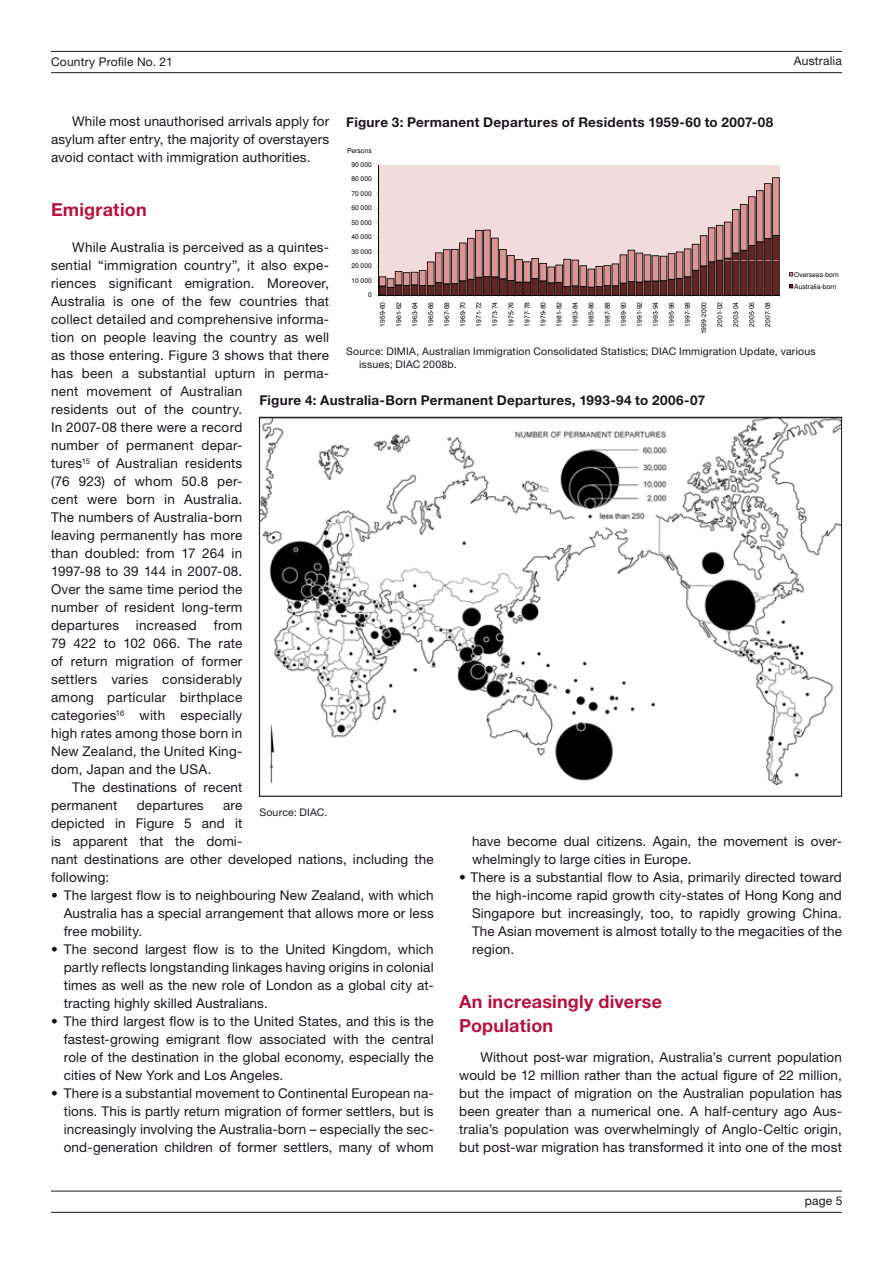
<style>
.page{position:relative;width:893px;height:1263px;background:#fff}
.page>*{position:absolute;margin:0;border:0;box-sizing:border-box;transform-origin:0 0}
.t1{font:700 18px/24px "Helvetica Neue LT Pro";letter-spacing:.01em;color:#b5123e}
.t2{font:13.5px/18px "Helvetica Neue LT Pro";letter-spacing:.015em;color:#1a171c;text-align:justify}
.t3{font:700 13.5px "Helvetica Neue LT Pro";letter-spacing:.02em;color:#1a171c}
.t4{font:12px "Helvetica Neue LT Pro";letter-spacing:.015em;color:#1a171c}
.t5{font:10.5px/13.5px "Helvetica Neue LT Pro";letter-spacing:.015em;color:#1a171c}
.t6{font:6.75px/12px "Helvetica";letter-spacing:.005em;color:#000}
</style>
<div class="page">
<hr style="left:51px;top:51px;width:791px;height:1px;background:#1a171c">
<hr style="left:51px;top:72px;width:791px;height:1px;background:#1a171c">
<hr style="left:51px;top:1191px;width:791px;height:1px;background:#1a171c">
<hr style="left:51px;top:1212px;width:791px;height:1px;background:#1a171c">
<div style="left:378px;top:165px;width:402px;height:95px;background:#f2dcdb"></div>
<hr style="left:378px;top:165px;width:1px;height:95px;background:#000">
<svg style="left:376px;top:177px;width:404px;height:120px"></svg>
<svg style="left:789px;top:272px;width:4px;height:4px"></svg>
<svg style="left:789px;top:284px;width:4px;height:4px"></svg>
<img style="left:261px;top:419px;width:579px;height:367px">
<p class="t4" style="left:51px;top:54px;width:123px">Country Profile No. 21</p>
<p class="t4" style="left:794px;top:53px;width:50px">Australia</p>
<p class="t2" style="left:51px;top:112px;width:280px;text-indent:21px">While most unauthorised arrivals apply for asylum after entry, the majority of overstayers avoid contact with immigration authorities.</p>
<h1 class="t1" style="left:51px;top:197px;width:97px">Emigration</h1>
<p class="t2" style="left:51px;top:238px;width:280px;text-align:left;text-indent:21px">While Australia is perceived as a quintes&shy;sential “immigration country”, it also expe&shy;riences significant emigration. Moreover, Australia is one of the few countries that collect detailed and comprehensive informa&shy;tion on people leaving the country as well as those entering. Figure 3 shows that there has been a substantial upturn in perma&shy;nent movement of Australian<br>residents out of the country.<br>In 2007-08 there were a record<br>number of permanent depar-<br>tures<sup>15</sup> of Australian residents<br>(76 923) of whom 50.8 per-<br>cent were born in Australia.<br>The numbers of Australia-born<br>leaving permanently has more<br>than doubled: from 17 264 in<br>1997-98 to 39 144 in 2007-08.<br>Over the same time period the<br>number of resident long-term<br>departures</p>
<p class="t3" style="left:346px;top:114px;width:429px">Figure 3: Permanent Departures of Residents 1959-60 to 2007-08</p>
<p class="t6" style="left:347px;top:145px;width:26px">Persons</p>
<p class="t6" style="left:351px;top:159px;width:22px">90 000</p>
<p class="t6" style="left:351px;top:173px;width:22px">80 000</p>
<p class="t6" style="left:351px;top:187px;width:22px">70 000</p>
<p class="t6" style="left:351px;top:202px;width:22px">60 000</p>
<p class="t6" style="left:351px;top:217px;width:22px">50 000</p>
<p class="t6" style="left:351px;top:231px;width:22px">40 000</p>
<p class="t6" style="left:351px;top:246px;width:22px">30 000</p>
<p class="t6" style="left:351px;top:260px;width:22px">20 000</p>
<p class="t6" style="left:794px;top:268px;width:46px">Overseas-born<br>Australia-born</p>
<p class="t6" style="left:351px;top:275px;width:22px">10 000</p>
<p class="t6" style="left:368px;top:289px;width:5px">0</p>
<p class="t6" style="left:377px;top:327px;width:26px;rotate:-90deg">1959-60</p>
<p class="t6" style="left:393px;top:327px;width:26px;rotate:-90deg">1961-62</p>
<p class="t6" style="left:409px;top:327px;width:26px;rotate:-90deg">1963-64</p>
<p class="t6" style="left:425px;top:327px;width:26px;rotate:-90deg">1965-66</p>
<p class="t6" style="left:441px;top:327px;width:26px;rotate:-90deg">1967-68</p>
<p class="t6" style="left:457px;top:327px;width:26px;rotate:-90deg">1969-70</p>
<p class="t6" style="left:473px;top:327px;width:26px;rotate:-90deg">1971-72</p>
<p class="t6" style="left:489px;top:327px;width:26px;rotate:-90deg">1973-74</p>
<p class="t6" style="left:505px;top:327px;width:26px;rotate:-90deg">1975-76</p>
<p class="t6" style="left:521px;top:327px;width:26px;rotate:-90deg">1977-78</p>
<p class="t6" style="left:537px;top:327px;width:26px;rotate:-90deg">1979-80</p>
<p class="t6" style="left:553px;top:327px;width:26px;rotate:-90deg">1981-82</p>
<p class="t6" style="left:569px;top:327px;width:26px;rotate:-90deg">1983-84</p>
<p class="t6" style="left:585px;top:327px;width:26px;rotate:-90deg">1985-86</p>
<p class="t6" style="left:601px;top:327px;width:26px;rotate:-90deg">1987-88</p>
<p class="t6" style="left:617px;top:327px;width:26px;rotate:-90deg">1989-90</p>
<p class="t6" style="left:633px;top:327px;width:26px;rotate:-90deg">1991-92</p>
<p class="t6" style="left:650px;top:327px;width:26px;rotate:-90deg">1993-94</p>
<p class="t6" style="left:666px;top:327px;width:26px;rotate:-90deg">1995-96</p>
<p class="t6" style="left:682px;top:327px;width:26px;rotate:-90deg">1997-98</p>
<p class="t6" style="left:698px;top:334px;width:34px;rotate:-90deg">1999-2000</p>
<p class="t6" style="left:714px;top:327px;width:26px;rotate:-90deg">2001-02</p>
<p class="t6" style="left:730px;top:327px;width:26px;rotate:-90deg">2003-04</p>
<p class="t6" style="left:746px;top:327px;width:26px;rotate:-90deg">2005-06</p>
<p class="t6" style="left:762px;top:327px;width:26px;rotate:-90deg">2007-08</p>
<p class="t5" style="left:359px;top:344px;width:458px;text-indent:-13px">Source: DIMIA, Australian Immigration Consolidated Statistics; DIAC Immigration Update, various issues; DIAC 2008b.</p>
<p class="t3" style="left:259px;top:391px;width:447px">Figure 4: Australia-Born Permanent Departures, 1993-94 to 2006-07</p>
<p class="t2" style="left:51px;top:616px;width:193px;text-indent:163px">from 79 422 to 102 066. The rate of return migration of former settlers varies considerably among particular birthplace categories<sup>16</sup> with especially high rates among those born in New Zealand, the United King&shy;dom, Japan and the USA.</p>
<p class="t2" style="left:51px;top:778px;width:193px;text-indent:21px">The destinations of recent permanent</p>
<p class="t2" style="left:136px;top:616px;width:63px">increased</p>
<p class="t2" style="left:137px;top:796px;width:68px">departures</p>
<p class="t2" style="left:51px;top:796px;width:384px;text-align:left;text-indent:172px">are<br>depicted in Figure 5 and it<br>is apparent that the domi-<br>nant destinations are other developed nations, including the following:</p>
<p class="t2" style="left:64px;top:886px;width:371px;text-indent:-13px">• The largest flow is to neighbouring New Zealand, with which Australia has a special arrangement that allows more or less free mobility.</p>
<p class="t2" style="left:64px;top:940px;width:371px;text-indent:-13px">• The second largest flow is to the United Kingdom, which partly reflects longstanding linkages having origins in colonial times as well as the new role of London as a global city at&shy;tracting highly skilled Australians.</p>
<p class="t2" style="left:64px;top:1012px;width:371px;text-indent:-13px">• The third largest flow is to the United States, and this is the fastest-growing emigrant flow associated with the central role of the destination in the global economy, especially the cities of New York and Los Angeles.</p>
<p class="t2" style="left:64px;top:1084px;width:371px;text-indent:-13px">• There is a substantial movement to Continental European na&shy;tions. This is partly return migration of former settlers, but is increasingly involving the Australia-born – especially the sec&shy;ond-generation children of former settlers, many of whom</p>
<p class="t5" style="left:259px;top:806px;width:69px">Source: DIAC.</p>
<p class="t2" style="left:472px;top:832px;width:371px">have become dual citizens. Again, the movement is over&shy;whelmingly to large cities in Europe.</p>
<p class="t2" style="left:472px;top:868px;width:371px;text-indent:-13px">• There is a substantial flow to Asia, primarily directed toward the high-income rapid growth city-states of Hong Kong and Singapore but increasingly, too, to rapidly growing China.<br>The Asian movement is almost totally to the megacities of the region.</p>
<h1 class="t1" style="left:459px;top:989px;width:204px">An increasingly diverse<br>Population</h1>
<p class="t2" style="left:459px;top:1048px;width:384px;text-indent:21px">Without post-war migration, Australia’s current population would be 12 million rather than the actual figure of 22 million, but the impact of migration on the Australian population has been greater than a numerical one. A half-century ago Aus&shy;tralia’s population was overwhelmingly of Anglo-Celtic origin, but post-war migration has transformed it into one of the most</p>
<p class="t4" style="left:805px;top:1194px;width:39px">page 5</p>
</div>
